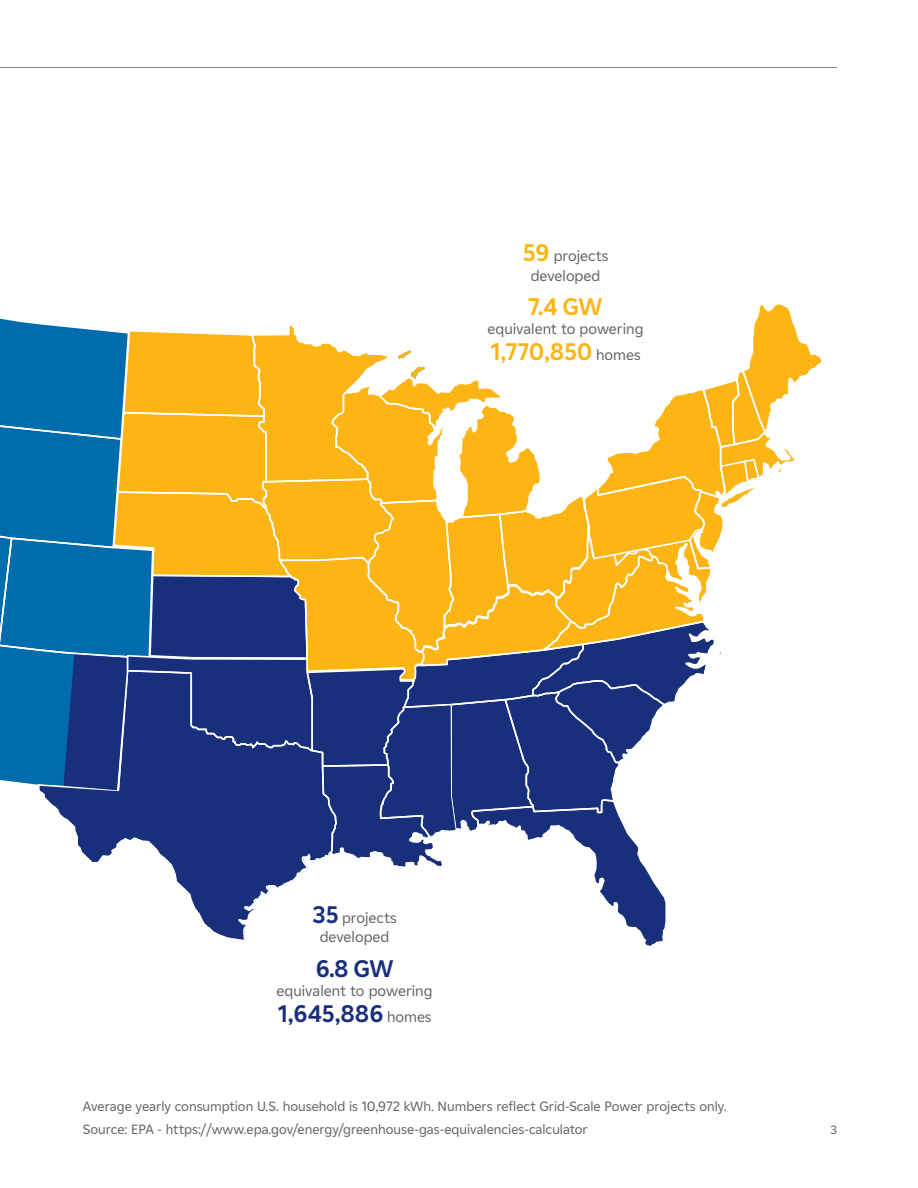
<style>
.page{position:relative;width:918px;height:1188px;background:#fff}
.page>*{position:absolute;margin:0;border:0;box-sizing:border-box;transform-origin:0 0}
.t1{font:700 24px "EDF2020";color:#fcb515;scale:.95 1}
.t2{font:700 24px "EDF2020";color:#182f7b;scale:.95 1}
.t3{font:15px/19.5px "EDF2020";color:#636466;text-align:center}
.t4{font:13.5px/23.4px "EDF2020";color:#636466}
.t5{font:12px "EDF2020";color:#636466}
.s1{font-weight:700;font-size:24px;color:#fcb515}
.s2{font-weight:400;font-size:15px;color:#636466}
.s3{font-weight:700;font-size:24px;color:#182f7b}
</style>
<div class="page">
<hr style="left:0;top:67px;width:837px;height:1px;background:#636466">
<svg style="left:0;top:304px;width:822px;height:642px"></svg>
<p class="t3" style="left:523px;top:246px;width:87px"><span class="s1">59</span> projects developed</p>
<h1 class="t1" style="left:529px;top:289px;width:79px">7.4 GW</h1>
<p class="t3" style="left:488px;top:319px;width:157px">equivalent to powering</p>
<h1 class="t1" style="left:490px;top:334px;width:160px">1,770,850 <span class="s2">homes</span></h1>
<p class="t3" style="left:313px;top:907px;width:86px"><span class="s3">35</span> projects developed</p>
<h1 class="t2" style="left:316px;top:951px;width:83px">6.8 GW</h1>
<p class="t3" style="left:277px;top:981px;width:157px">equivalent to powering</p>
<h1 class="t2" style="left:278px;top:996px;width:163px">1,645,886 <span class="s2">homes</span></h1>
<p class="t4" style="left:83px;top:1094px;width:645px">Average yearly consumption U.S. household is 10,972 kWh. Numbers reflect Grid-Scale Power projects only.<br>Source: EPA - https://www.epa.gov/energy/greenhouse-gas-equivalencies-calculator</p>
<p class="t5" style="left:830px;top:1121px;width:8px">3</p>
</div>
